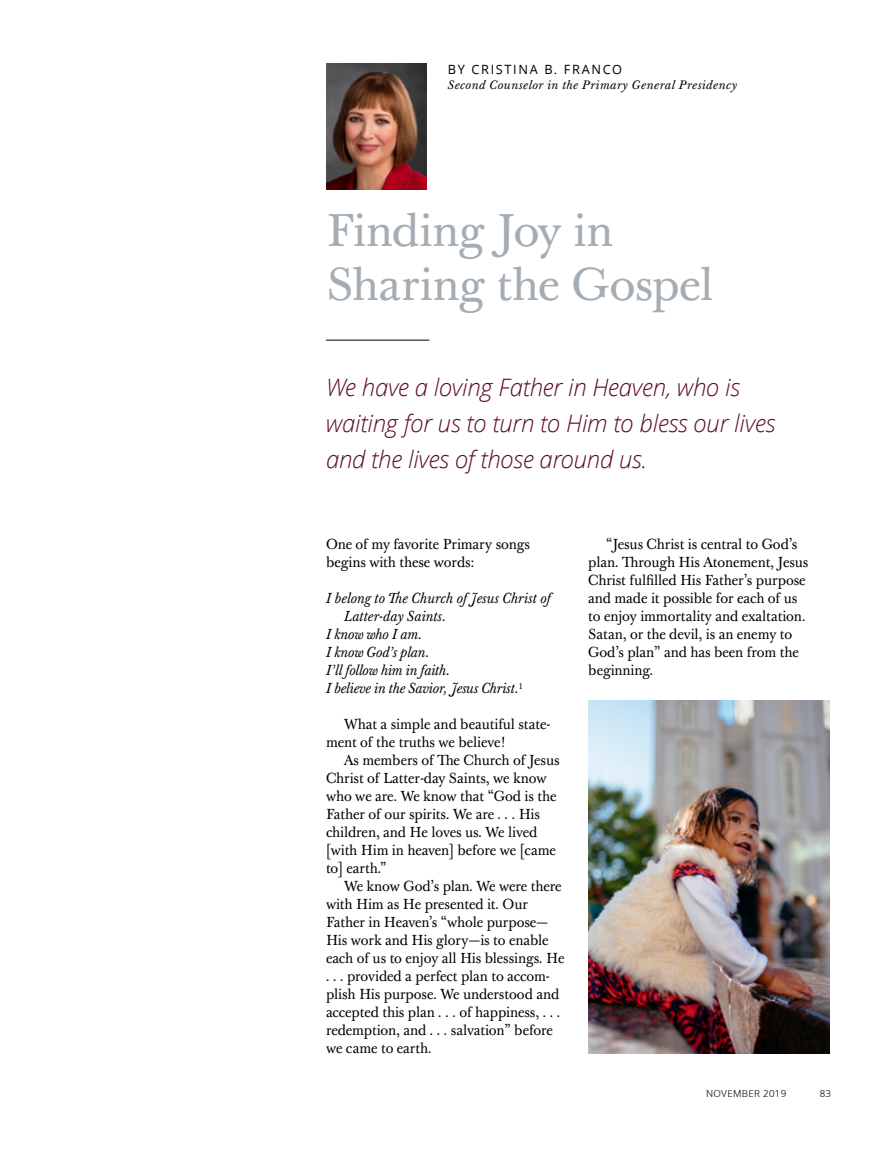
<style>
.page{position:relative;width:893px;height:1161px;background:#fff}
.page>*{position:absolute;margin:0;border:0;box-sizing:border-box;transform-origin:0 0}
.ARTCL_title{font:45px/54px "Mc Kaylds Lat";letter-spacing:-.015em;color:#a5adb4}
.ARTCL-kicker{font:italic 300 24px/36px "Zoramlds Lat";letter-spacing:-.01em;color:#5d0e25}
.ARTCL_para{font:14.25px/18px "Mc Kaylds Lat";letter-spacing:-.01em;color:#000;scale:.94 1}
.POETRY_line_first{font:italic 14.25px/18px "Mc Kaylds Lat";letter-spacing:.005em;color:#000;scale:.94 1}
.ARTCL_para_first{font:14.25px/18px "Mc Kaylds Lat";letter-spacing:-.01em;color:#000;scale:.94 1}
.POETRY_line_next{font:italic 14.25px "Mc Kaylds Lat";letter-spacing:-.01em;color:#000;scale:.94 1}
.POETRY_line_last{font:italic 14.25px "Mc Kaylds Lat";letter-spacing:-.01em;color:#000;scale:.94 1}
.ARTCL-BY_para_first{font:12.75px "Zoramlds Lat";letter-spacing:.13em;color:#000}
.ARTCL-BY_para{font:italic 12px "Mc Kaylds Lat";letter-spacing:.04em;color:#000}
.t1{font:9.75px "Zoramlds Lat";letter-spacing:.03em;color:#000}
</style>
<div class="page">
<hr style="left:326px;top:340px;width:103px;height:1px;background:#000">
<img style="left:588px;top:700px;width:241px;height:353px">
<img style="left:326px;top:64px;width:101px;height:126px">
<p class="ARTCL-BY_para_first" style="left:448px;top:60px;width:176px">BY CRISTINA B. FRANCO</p>
<p class="ARTCL-BY_para" style="left:448px;top:75px;width:291px">Second Counselor in the Primary General Presidency</p>
<p class="ARTCL_title" style="left:326px;top:204px;width:389px">Finding Joy in<br>Sharing the Gospel</p>
<p class="ARTCL-kicker" style="left:326px;top:369px;width:451px">We have a loving Father in Heaven, who is waiting for us to turn to Him to bless our lives and the lives of those around us.</p>
<p class="ARTCL_para_first" style="left:326px;top:535px;width:219px">One of my favorite Primary songs begins with these words:</p>
<p class="POETRY_line_first" style="left:344px;top:589px;width:221px;text-indent:-18px">I belong to The Church of Jesus Christ of<br>Latter-day Saints.</p>
<p class="POETRY_line_next" style="left:326px;top:623px;width:104px">I know who I am.</p>
<p class="POETRY_line_next" style="left:326px;top:641px;width:112px">I know God’s plan.</p>
<p class="POETRY_line_next" style="left:326px;top:659px;width:134px">I’ll follow him in faith.</p>
<p class="POETRY_line_last" style="left:326px;top:677px;width:211px">I believe in the Savior, Jesus Christ.<sup>1</sup></p>
<p class="ARTCL_para" style="left:326px;top:715px;width:240px;text-indent:18px">What a simple and beautiful state&shy;ment of the truths we believe!</p>
<p class="ARTCL_para" style="left:326px;top:751px;width:250px;text-indent:18px">As members of The Church of Jesus<br>Christ of Latter-day Saints, we know who we are. We know that “God is the<br>Father of our spirits. We are . . . His children, and He loves us. We lived [with Him in heaven] before we [came to] earth.”</p>
<p class="ARTCL_para" style="left:326px;top:877px;width:255px;text-indent:18px">We know God’s plan. We were there with Him as He presented it. Our Father in Heaven’s “whole purpose— His work and His glory—is to enable each of us to enjoy all His blessings. He . . . provided a perfect plan to accom&shy;plish His purpose. We understood and accepted this plan . . . of happiness, . . . redemption, and . . . salvation” before we came to earth.</p>
<p class="ARTCL_para" style="left:588px;top:535px;width:236px;text-indent:18px">“Jesus Christ is central to God’s plan. Through His Atonement, Jesus<br>Christ fulfilled His Father’s purpose and made it possible for each of us to enjoy immortality and exaltation.<br>Satan, or the devil, is an enemy to<br>God’s plan” and has been from the beginning.</p>
<p class="t1" style="left:706px;top:1086px;width:82px">NOVEMBER 2019</p>
<p class="t1" style="left:820px;top:1086px;width:13px">83</p>
</div>
